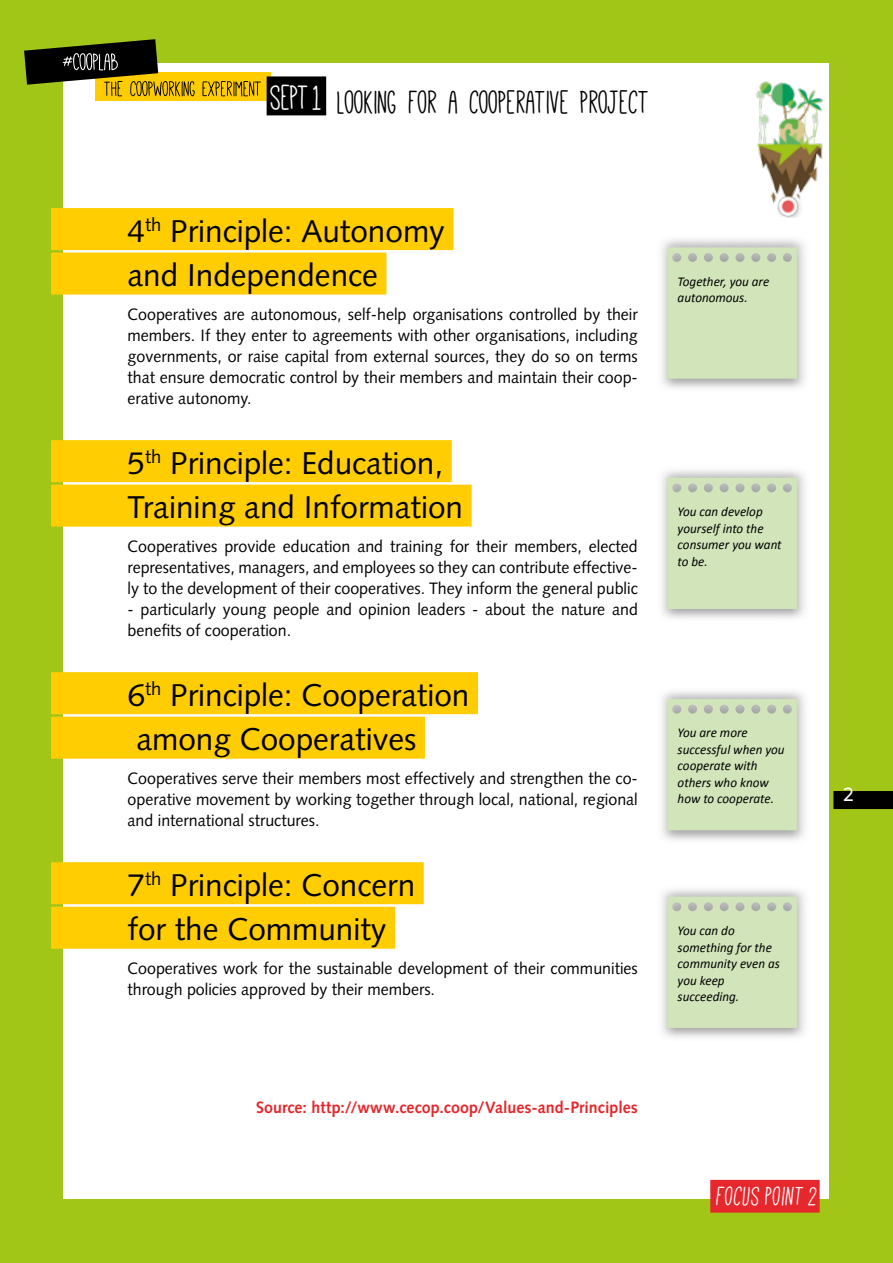
<style>
.page{position:relative;width:893px;height:1263px;background:#a2c617}
.page>*{position:absolute;margin:0;border:0;box-sizing:border-box;transform-origin:0 0}
.t1{font:36px "Mathlete Bulky";letter-spacing:.01em;color:#000}
.t2{font:31.5px/44.5px "Syntax LT Std";color:#000}
.t3{font:29.4px "Mathlete Bulky Slant";letter-spacing:.04em;color:#fff}
.t4{font:22.5px "Courier Prime Code";color:#fff}
.t5{font:16.5px/21px "Syntax LT Std";color:#000;text-align:justify}
.t6{font:700 16.5px "Syntax LT Std";letter-spacing:.005em;color:#e6272c}
.t7{font:italic 13.5px/16.5px "Calibri";color:#000}
.s1{font-size:38.4px;color:#fff}
</style>
<div class="page">
<div style="left:833px;top:791px;width:60px;height:18px;background:#000"></div>
<div style="left:64px;top:64px;width:765px;height:1135px;background:#fff"></div>
<div style="left:95px;top:72px;width:176px;height:29px;background:#fc0"></div>
<svg style="left:24px;top:39px;width:237px;height:58px"></svg>
<img style="left:755px;top:81px;width:69px;height:137px">
<div style="left:710px;top:1180px;width:110px;height:32px;background:#e6272c"></div>
<div style="left:267px;top:76px;width:59px;height:39px;background:#000"></div>
<div style="left:51px;top:208px;width:402px;height:42px;background:#ffcd02"></div>
<div style="left:51px;top:253px;width:335px;height:42px;background:#ffcd02"></div>
<div style="left:51px;top:440px;width:401px;height:42px;background:#ffcd02"></div>
<div style="left:51px;top:485px;width:421px;height:42px;background:#ffcd02"></div>
<div style="left:51px;top:672px;width:427px;height:42px;background:#ffcd02"></div>
<div style="left:51px;top:717px;width:374px;height:42px;background:#ffcd02"></div>
<div style="left:51px;top:862px;width:373px;height:42px;background:#ffcd02"></div>
<div style="left:51px;top:907px;width:344px;height:42px;background:#ffcd02"></div>
<div style="left:667px;top:247px;width:130px;height:132px;background:#d2e4b9"></div>
<div style="left:667px;top:478px;width:130px;height:131px;background:#d2e4b9"></div>
<div style="left:667px;top:699px;width:130px;height:131px;background:#d2e4b9"></div>
<div style="left:667px;top:897px;width:130px;height:131px;background:#d2e4b9"></div>
<h1 class="t1" style="left:271px;top:85px;width:380px"><span class="s1">SEPT1</span> LOOKING FOR A COOPERATIVE PROJECT</h1>
<h2 class="t2" style="left:128px;top:208px;width:319px">4<sup>th</sup> Principle: Autonomy and Independence</h2>
<p class="t5" style="left:128px;top:304px;width:512px">Cooperatives are autonomous, self-help organisations controlled by their members. If they enter to agreements with other organisations, including governments, or raise capital from external sources, they do so on terms that ensure democratic control by their members and maintain their coop&shy;erative autonomy.</p>
<h2 class="t2" style="left:128px;top:440px;width:337px">5<sup>th</sup> Principle: Education,<br>Training and Information</h2>
<p class="t5" style="left:128px;top:536px;width:512px">Cooperatives provide education and training for their members, elected representatives, managers, and employees so they can contribute effective&shy;ly to the development of their cooperatives. They inform the general public</p>
<p class="t5" style="left:128px;top:599px;width:512px">- particularly young people and opinion leaders - about the nature and benefits of cooperation.</p>
<h2 class="t2" style="left:128px;top:673px;width:343px">6<sup>th</sup> Principle: Cooperation among Cooperatives</h2>
<p class="t5" style="left:128px;top:768px;width:512px">Cooperatives serve their members most effectively and strengthen the co&shy;operative movement by working together through local, national, regional and international structures.</p>
<h2 class="t2" style="left:128px;top:863px;width:289px">7<sup>th</sup> Principle: Concern for the Community</h2>
<p class="t5" style="left:128px;top:958px;width:512px">Cooperatives work for the sustainable development of their communities through policies approved by their members.</p>
<p class="t6" style="left:256px;top:1098px;width:383px">Source: http://www.cecop.coop/Values-and-Principles</p>
<p class="t7" style="left:678px;top:273px;width:93px">Together, you are autonomous.</p>
<p class="t7" style="left:678px;top:503px;width:106px">You can develop yourself into the consumer you want to be.</p>
<p class="t7" style="left:678px;top:724px;width:108px">You are more successful when you cooperate with others who know how to cooperate.</p>
<p class="t7" style="left:678px;top:922px;width:104px">You can do something for the community even as you keep succeeding.</p>
<h3 class="t4" style="left:842px;top:780px;width:15px">2</h3>
<h3 class="t3" style="left:717px;top:1182px;width:102px">FOCUS POINT 2</h3>
</div>
